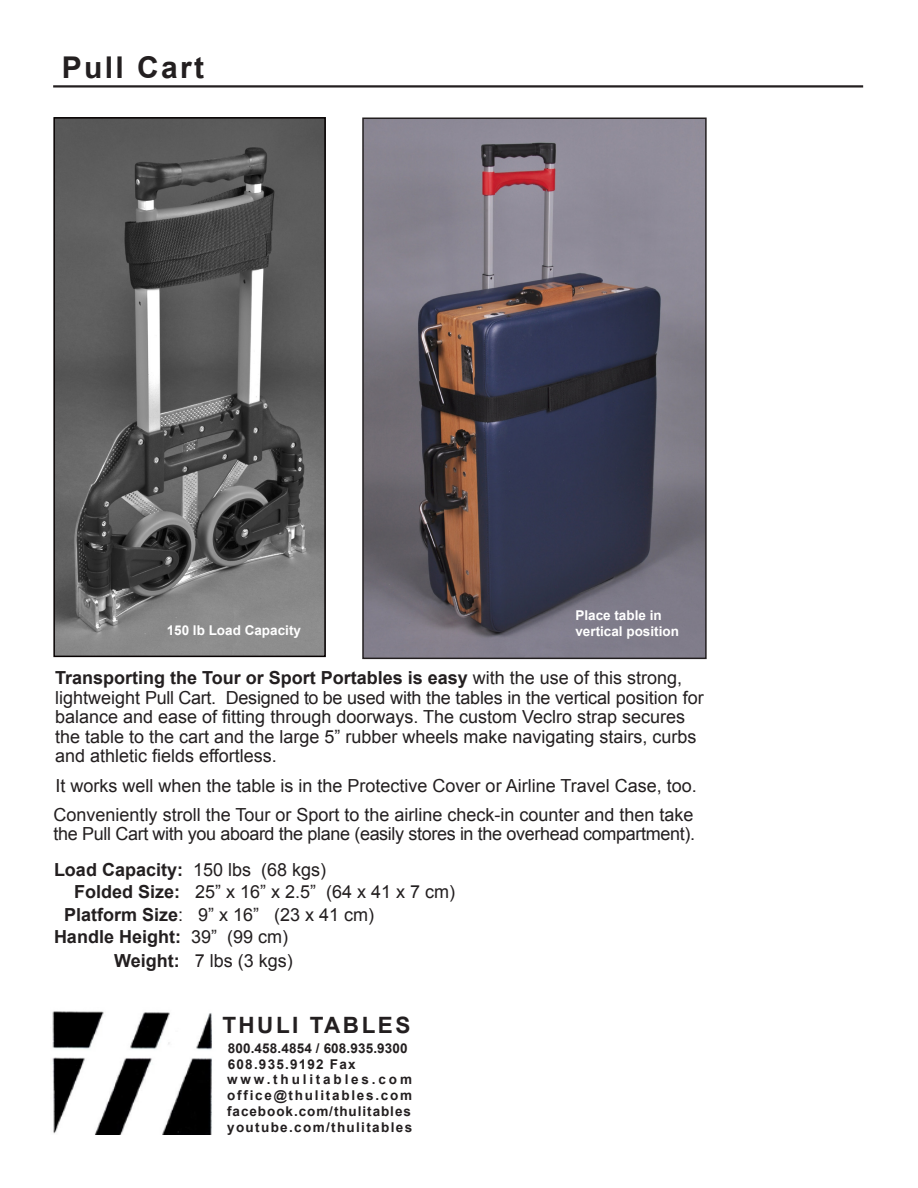
<style>
.page{position:relative;width:918px;height:1188px;background:#fff}
.page>*{position:absolute;margin:0;border:0;box-sizing:border-box;transform-origin:0 0}
.t1{font:700 30px "Arial";letter-spacing:.08em;color:#231f20}
.t2{font:700 22.5px "Arial";letter-spacing:.11em;color:#231f20}
.t3{font:18px/19.5px "Arial";color:#231f20}
.t4{font:18px/19.5px "Arial";letter-spacing:-.02em;color:#231f20}
.t5{font:700 18px "Arial";color:#231f20}
.t6{font:700 13.5px "Arial";color:#fff}
.t7{font:700 13.5px "Arial";letter-spacing:.1em;color:#231f20}
.t8{font:700 13.5px "Arial";letter-spacing:.01em;color:#231f20}
.t9{font:700 13.5px "Arial";letter-spacing:.07em;color:#231f20}
.t10{font:700 13.5px "Arial";letter-spacing:.13em;color:#231f20}
.t11{font:700 13.5px "Arial";letter-spacing:.21em;color:#231f20}
.s1{font-weight:700}
.s2{font-weight:400}
</style>
<div class="page">
<hr style="left:53px;top:85px;width:810px;height:3px;background:#231f20">
<img style="left:365px;top:121px;width:339px;height:535px">
<div style="left:362px;top:118px;width:345px;height:541px;border:2px solid #231f20"></div>
<img style="left:56px;top:120px;width:267px;height:534px">
<div style="left:53px;top:117px;width:273px;height:540px;border:2px solid #050000"></div>
<img style="left:52px;top:1011px;width:160px;height:124px">
<p class="t1" style="left:62px;top:48px;width:144px">Pull Cart</p>
<p class="t6" style="left:167px;top:622px;width:136px">150 lb Load Capacity</p>
<p class="t6" style="left:575px;top:606px;width:88px">Place table in</p>
<p class="t6" style="left:575px;top:623px;width:105px">vertical position</p>
<p class="t3" style="left:55px;top:668px;width:650px"><span class="s1">Transporting the Tour or Sport Portables is easy</span> with the use of this strong, lightweight Pull Cart. Designed to be used with the tables in the vertical position for balance and ease of fitting through doorways. The custom Veclro strap secures</p>
<p class="t3" style="left:55px;top:727px;width:643px">the table to the cart and the large 5” rubber wheels make navigating stairs, curbs and athletic fields effortless.</p>
<p class="t3" style="left:56px;top:776px;width:643px">It works well when the table is in the Protective Cover or Airline Travel Case, too.</p>
<p class="t4" style="left:54px;top:805px;width:643px">Conveniently stroll the Tour or Sport to the airline check-in counter and then take the Pull Cart with you aboard the plane (easily stores in the overhead compartment).</p>
<p class="t5" style="left:54px;top:858px;width:274px">Load Capacity: <span class="s2">150 lbs (68 kgs)</span></p>
<p class="t3" style="left:74px;top:882px;width:383px"><span class="s1">Folded Size:</span> 25” x 16” x 2.5” (64 x 41 x 7 cm)</p>
<p class="t3" style="left:64px;top:905px;width:312px"><span class="s1">Platform Size</span>: 9” x 16” (23 x 41 cm)</p>
<p class="t5" style="left:54px;top:925px;width:236px">Handle Height: <span class="s2">39” (99 cm)</span></p>
<p class="t3" style="left:114px;top:951px;width:180px"><span class="s1">Weight:</span> 7 lbs (3 kgs)</p>
<p class="t2" style="left:222px;top:1011px;width:190px">THULI TABLES</p>
<p class="t8" style="left:228px;top:1039px;width:181px">800.458.4854 / 608.935.9300</p>
<p class="t7" style="left:228px;top:1055px;width:129px">608.935.9192 Fax</p>
<p class="t11" style="left:227px;top:1070px;width:186px">www.thulitables.com</p>
<p class="t10" style="left:227px;top:1086px;width:187px">office@thulitables.com</p>
<p class="t9" style="left:227px;top:1102px;width:185px">facebook.com/thulitables</p>
<p class="t7" style="left:227px;top:1119px;width:186px">youtube.com/thulitables</p>
</div>
